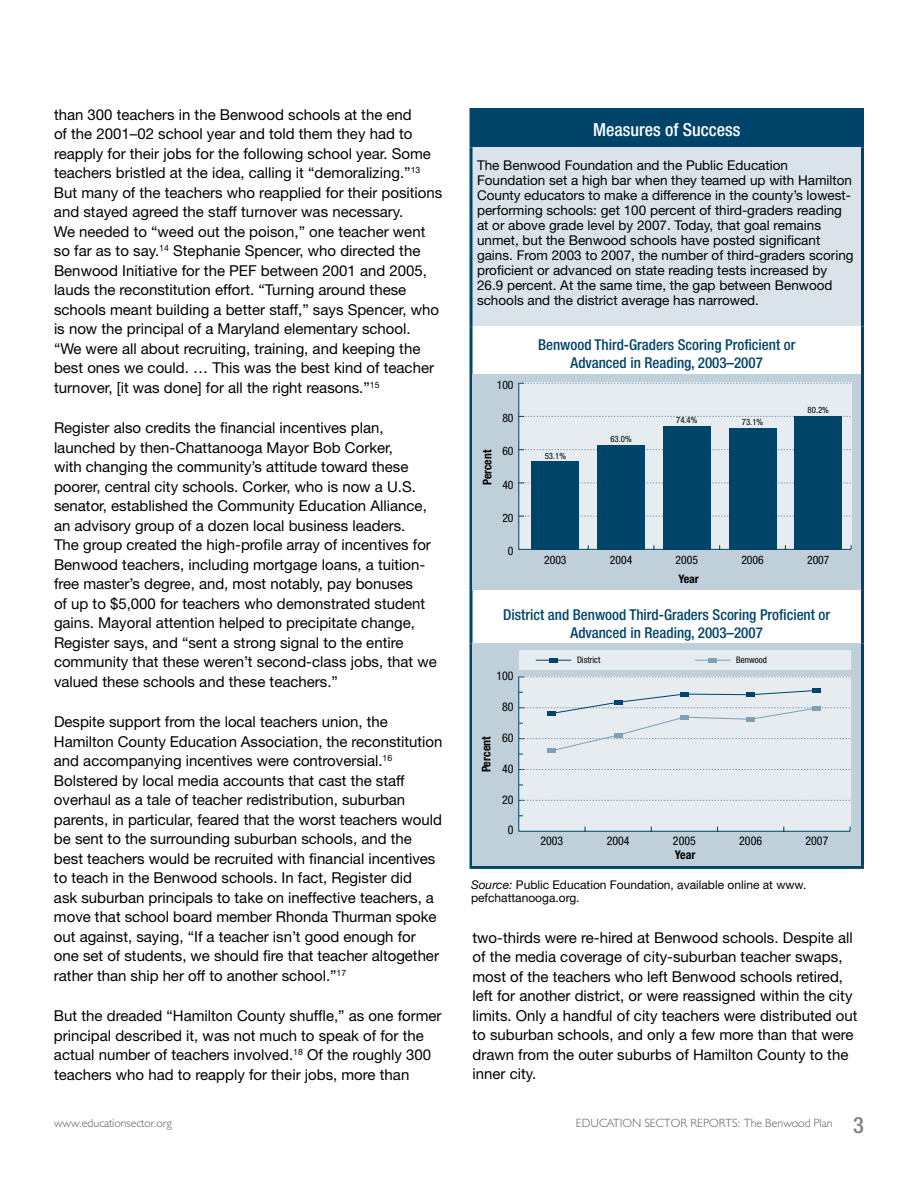
<style>
.page{position:relative;width:918px;height:1188px;background:#fff}
.page>*{position:absolute;margin:0;border:0;box-sizing:border-box;transform-origin:0 0}
.t1{font:500 condensed 18px "Helvetica Neue";color:#fff}
.t2{font:15px/19.5px "Helvetica Neue";color:#000}
.t3{font:500 condensed 15px/18px "Helvetica Neue";color:#00446a;text-align:center}
.t4{font:13.5px/15px "Helvetica Neue";color:#000}
.t5{font:12px/13.5px "Helvetica Neue";color:#000}
.t6{font:300 12px "Humanist 521 BT";color:#636466}
.t7{font:condensed 12px "Helvetica Neue";color:#000}
.t8{font:700 condensed 12px "Helvetica Neue";color:#000}
.t9{font:700 condensed 11.85px "Helvetica Neue";color:#000}
.t10{font:condensed 11.7px "Helvetica Neue";color:#000}
.t11{font:700 condensed 11.7px "Helvetica Neue";color:#000}
.t12{font:condensed 9px "Helvetica Neue";color:#000}
.t13{font:condensed 8.7px "Helvetica Neue";color:#000}
.s1{font-style:italic}
</style>
<div class="page">
<div style="left:471px;top:110px;width:391px;height:38px;background:#00446a"></div>
<div style="left:471px;top:148px;width:391px;height:178px;background:#d9e3e9"></div>
<hr style="left:470px;top:148px;width:2px;height:178px;background:#00446a">
<hr style="left:861px;top:148px;width:3px;height:178px;background:#00446a">
<hr style="left:470px;top:326px;width:2px;height:48px;background:#00446a">
<hr style="left:861px;top:326px;width:3px;height:48px;background:#00446a">
<hr style="left:470px;top:590px;width:2px;height:54px;background:#00446a">
<hr style="left:861px;top:590px;width:3px;height:54px;background:#00446a">
<hr style="left:470px;top:644px;width:2px;height:222px;background:#00446a">
<hr style="left:861px;top:644px;width:3px;height:222px;background:#00446a">
<hr style="left:470px;top:108px;width:394px;height:3px;background:#00446a">
<hr style="left:470px;top:111px;width:2px;height:37px;background:#00446a">
<hr style="left:861px;top:111px;width:3px;height:37px;background:#00446a">
<hr style="left:470px;top:866px;width:394px;height:3px;background:#00446a">
<hr style="left:470px;top:374px;width:2px;height:216px;background:#00446a">
<hr style="left:861px;top:374px;width:3px;height:216px;background:#00446a">
<div style="left:473px;top:374px;width:388px;height:216px;background:#bfd0da"></div>
<div style="left:519px;top:383px;width:333px;height:167px;background:#e6ecf0"></div>
<hr style="left:518px;top:383px;width:1px;height:166px;background:#00446a">
<hr style="left:519px;top:549px;width:332px;height:1px;background:#00446a">
<svg style="left:518px;top:516px;width:333px;height:1px"></svg>
<svg style="left:518px;top:483px;width:333px;height:1px"></svg>
<svg style="left:518px;top:449px;width:333px;height:1px"></svg>
<svg style="left:518px;top:416px;width:333px;height:1px"></svg>
<svg style="left:518px;top:383px;width:333px;height:1px"></svg>
<div style="left:531px;top:461px;width:48px;height:88px;background:#00446a"></div>
<div style="left:597px;top:445px;width:48px;height:104px;background:#00446a"></div>
<div style="left:663px;top:426px;width:48px;height:123px;background:#00446a"></div>
<div style="left:729px;top:428px;width:47px;height:121px;background:#00446a"></div>
<div style="left:794px;top:416px;width:48px;height:133px;background:#00446a"></div>
<div style="left:472px;top:644px;width:389px;height:222px;background:#bfd0da"></div>
<div style="left:519px;top:677px;width:331px;height:154px;background:#e6ecf0"></div>
<div style="left:519px;top:650px;width:331px;height:20px;background:#e6ecf0"></div>
<hr style="left:518px;top:677px;width:1px;height:154px;background:#00446a">
<hr style="left:519px;top:831px;width:331px;height:1px;background:#00446a">
<svg style="left:519px;top:676px;width:331px;height:2px"></svg>
<svg style="left:519px;top:769px;width:331px;height:1px"></svg>
<svg style="left:519px;top:800px;width:331px;height:1px"></svg>
<svg style="left:519px;top:690px;width:331px;height:65px"></svg>
<div style="left:547px;top:748px;width:9px;height:5px;background:#80a1b4"></div>
<div style="left:614px;top:733px;width:9px;height:5px;background:#80a1b4"></div>
<div style="left:680px;top:715px;width:9px;height:5px;background:#80a1b4"></div>
<div style="left:746px;top:717px;width:9px;height:5px;background:#80a1b4"></div>
<div style="left:812px;top:706px;width:9px;height:5px;background:#80a1b4"></div>
<div style="left:547px;top:711px;width:9px;height:5px;background:#00446a"></div>
<div style="left:614px;top:700px;width:9px;height:5px;background:#00446a"></div>
<div style="left:680px;top:692px;width:9px;height:5px;background:#00446a"></div>
<div style="left:746px;top:692px;width:9px;height:5px;background:#00446a"></div>
<div style="left:812px;top:688px;width:9px;height:5px;background:#00446a"></div>
<div style="left:549px;top:658px;width:9px;height:5px;background:#00446a"></div>
<hr style="left:536px;top:660px;width:35px;height:1px;background:#00446a">
<div style="left:708px;top:658px;width:9px;height:5px;background:#80a1b4"></div>
<hr style="left:695px;top:660px;width:35px;height:1px;background:#80a1b4">
<p class="t2" style="left:54px;top:105px;width:390px">than 300 teachers in the Benwood schools at the end<br>of the 2001–02 school year and told them they had to reapply for their jobs for the following school year. Some teachers bristled at the idea, calling it “demoralizing.”<sup>13<br></sup>But many of the teachers who reapplied for their positions and stayed agreed the staff turnover was necessary.<br>We needed to “weed out the poison,” one teacher went so far as to say.<sup>14</sup> Stephanie Spencer, who directed the Benwood Initiative for the PEF between 2001 and 2005, lauds the reconstitution effort. “Turning around these schools meant building a better staff,” says Spencer, who is now the principal of a Maryland elementary school.<br>“We were all about recruiting, training, and keeping the best ones we could. … This was the best kind of teacher turnover, [it was done] for all the right reasons.”<sup>15</sup></p>
<p class="t2" style="left:54px;top:418px;width:384px">Register also credits the financial incentives plan, launched by then-Chattanooga Mayor Bob Corker,<br>with changing the community’s attitude toward these poorer, central city schools. Corker, who is now a U.S. senator, established the Community Education Alliance, an advisory group of a dozen local business leaders.<br>The group created the high-profile array of incentives for Benwood teachers, including mortgage loans, a tuition&shy;free master’s degree, and, most notably, pay bonuses<br>of up to $5,000 for teachers who demonstrated student gains. Mayoral attention helped to precipitate change, Register says, and “sent a strong signal to the entire community that these weren’t second-class jobs, that we valued these schools and these teachers.”</p>
<p class="t2" style="left:54px;top:712px;width:390px">Despite support from the local teachers union, the Hamilton County Education Association, the reconstitution and accompanying incentives were controversial.<sup>16<br></sup>Bolstered by local media accounts that cast the staff overhaul as a tale of teacher redistribution, suburban parents, in particular, feared that the worst teachers would be sent to the surrounding suburban schools, and the best teachers would be recruited with financial incentives to teach in the Benwood schools. In fact, Register did<br>ask suburban principals to take on ineffective teachers, a move that school board member Rhonda Thurman spoke out against, saying, “If a teacher isn’t good enough for one set of students, we should fire that teacher altogether rather than ship her off to another school.”<sup>17</sup></p>
<p class="t2" style="left:54px;top:1006px;width:389px">But the dreaded “Hamilton County shuffle,” as one former principal described it, was not much to speak of for the actual number of teachers involved.<sup>18</sup> Of the roughly 300 teachers who had to reapply for their jobs, more than</p>
<p class="t1" style="left:593px;top:118px;width:149px">Measures of Success</p>
<p class="t4" style="left:477px;top:158px;width:378px">The Benwood Foundation and the Public Education Foundation set a high bar when they teamed up with Hamilton County educators to make a difference in the county’s lowest&shy;performing schools: get 100 percent of third-graders reading at or above grade level by 2007. Today, that goal remains unmet, but the Benwood schools have posted significant gains. From 2003 to 2007, the number of third-graders scoring proficient or advanced on state reading tests increased by 26.9 percent. At the same time, the gap between Benwood schools and the district average has narrowed.</p>
<p class="t3" style="left:538px;top:335px;width:259px">Benwood Third-Graders Scoring Proficient or<br>Advanced in Reading, 2003–2007</p>
<p class="t10" style="left:497px;top:378px;width:18px">100</p>
<p class="t9" style="left:480px;top:485px;width:37px;rotate:-90deg">Percent</p>
<p class="t10" style="left:502px;top:411px;width:13px">80</p>
<p class="t10" style="left:502px;top:445px;width:13px">60</p>
<p class="t10" style="left:502px;top:478px;width:13px">40</p>
<p class="t10" style="left:502px;top:511px;width:13px">20</p>
<p class="t10" style="left:508px;top:544px;width:7px">0</p>
<p class="t13" style="left:545px;top:451px;width:23px">53.1%</p>
<p class="t10" style="left:544px;top:553px;width:24px">2003</p>
<p class="t13" style="left:610px;top:434px;width:23px">63.0%</p>
<p class="t13" style="left:676px;top:415px;width:23px">74.4%</p>
<p class="t13" style="left:742px;top:417px;width:23px">73.1%</p>
<p class="t13" style="left:808px;top:405px;width:23px">80.2%</p>
<p class="t10" style="left:610px;top:553px;width:24px">2004</p>
<p class="t10" style="left:676px;top:553px;width:24px">2005</p>
<p class="t11" style="left:678px;top:571px;width:22px">Year</p>
<p class="t10" style="left:741px;top:553px;width:24px">2006</p>
<p class="t10" style="left:807px;top:553px;width:24px">2007</p>
<p class="t3" style="left:503px;top:605px;width:329px">District and Benwood Third-Graders Scoring Proficient or<br>Advanced in Reading, 2003–2007</p>
<p class="t7" style="left:496px;top:669px;width:19px">100</p>
<p class="t9" style="left:479px;top:772px;width:38px;rotate:-90deg">Percent</p>
<p class="t7" style="left:502px;top:700px;width:13px">80</p>
<p class="t7" style="left:502px;top:731px;width:13px">60</p>
<p class="t7" style="left:502px;top:762px;width:13px">40</p>
<p class="t7" style="left:502px;top:793px;width:13px">20</p>
<p class="t7" style="left:508px;top:823px;width:7px">0</p>
<p class="t12" style="left:577px;top:654px;width:25px">District</p>
<p class="t12" style="left:736px;top:654px;width:32px">Benwood</p>
<p class="t7" style="left:540px;top:833px;width:24px">2003</p>
<p class="t7" style="left:607px;top:833px;width:24px">2004</p>
<p class="t7" style="left:673px;top:833px;width:24px">2005</p>
<p class="t7" style="left:739px;top:833px;width:24px">2006</p>
<p class="t7" style="left:806px;top:833px;width:24px">2007</p>
<p class="t8" style="left:675px;top:847px;width:22px">Year</p>
<p class="t5" style="left:471px;top:878px;width:337px"><span class="s1">Source:</span> Public Education Foundation, available online at www. pefchattanooga.org.</p>
<p class="t2" style="left:473px;top:927px;width:387px">two-thirds were re-hired at Benwood schools. Despite all of the media coverage of city-suburban teacher swaps, most of the teachers who left Benwood schools retired, left for another district, or were reassigned within the city limits. Only a handful of city teachers were distributed out to suburban schools, and only a few more than that were drawn from the outer suburbs of Hamilton County to the inner city.</p>
<p class="t6" style="left:54px;top:1116px;width:119px">www.educationsector.org</p>
<p class="t6" style="left:576px;top:1116px;width:258px">EDUCATION SECTOR REPORTS: The Benwood Plan</p>
</div>
